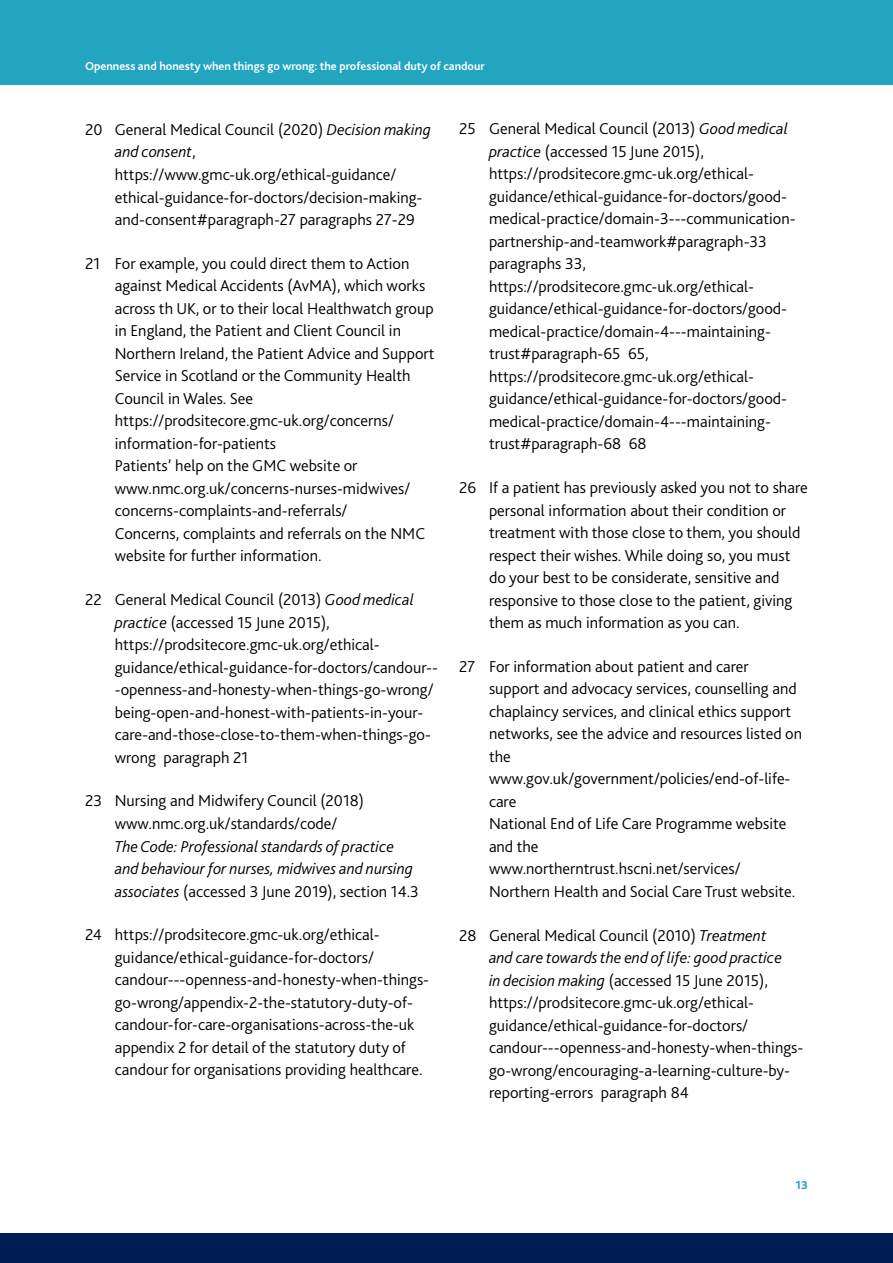
<style>
.page{position:relative;width:893px;height:1263px;background:#fff}
.page>*{position:absolute;margin:0;border:0;box-sizing:border-box;transform-origin:0 0}
.t1{font:300 16.5px/22.5px "Bliss 2";color:#000}
.t2{font:italic 300 16.5px/22.5px "Bliss 2";color:#000}
.t3{font:700 12px "Bliss 2";color:#fff}
.t4{font:800 12px "Bliss 2";color:#22a5be}
.s1{font-style:italic}
.s2{font-style:normal}
</style>
<div class="page">
<div style="left:0;top:0;width:893px;height:85px;background:#22a5be"></div>
<div style="left:0;top:1233px;width:893px;height:30px;background:#001c54"></div>
<p class="t3" style="left:85px;top:59px;width:401px">Openness and honesty when things go wrong: the professional duty of candour</p>
<p class="t1" style="left:115px;top:118px;width:318px;text-indent:-30px">20 General Medical Council (2020) <span class="s1">Decision making and consent</span>, https://www.gmc-uk.org/ethical-guidance/ ethical-guidance-for-doctors/decision-making&shy;and-consent#paragraph-27 paragraphs 27-29</p>
<p class="t1" style="left:115px;top:252px;width:321px;text-indent:-30px">21 For example, you could direct them to Action against Medical Accidents (AvMA), which works across th UK, or to their local Healthwatch group in England, the Patient and Client Council in Northern Ireland, the Patient Advice and Support Service in Scotland or the Community Health Council in Wales. See https://prodsitecore.gmc-uk.org/concerns/ information-for-patients<br>Patients’ help on the GMC website or www.nmc.org.uk/concerns-nurses-midwives/ concerns-complaints-and-referrals/<br>Concerns, complaints and referrals on the NMC website for further information.</p>
<p class="t1" style="left:115px;top:588px;width:325px;text-indent:-30px">22 General Medical Council (2013) <span class="s1">Good medical practice</span> (accessed 15 June 2015), https://prodsitecore.gmc-uk.org/ethical&shy;guidance/ethical-guidance-for-doctors/candour-- -openness-and-honesty-when-things-go-wrong/ being-open-and-honest-with-patients-in-your&shy;care-and-those-close-to-them-when-things-go&shy;wrong paragraph 21</p>
<p class="t1" style="left:85px;top:789px;width:280px;text-align:center">23 Nursing and Midwifery Council (2018) www.nmc.org.uk/standards/code/</p>
<p class="t2" style="left:115px;top:834px;width:306px">The Code: Professional standards of practice and behaviour for nurses, midwives and nursing associates <span class="s2">(accessed 3 June 2019), section 14.3</span></p>
<p class="t1" style="left:115px;top:923px;width:316px;text-indent:-30px">24 https://prodsitecore.gmc-uk.org/ethical&shy;guidance/ethical-guidance-for-doctors/ candour---openness-and-honesty-when-things&shy;go-wrong/appendix-2-the-statutory-duty-of&shy;candour-for-care-organisations-across-the-uk appendix 2 for detail of the statutory duty of candour for organisations providing healthcare.</p>
<p class="t1" style="left:489px;top:117px;width:308px;text-indent:-30px">25 General Medical Council (2013) <span class="s1">Good medical practice</span> (accessed 15 June 2015), https://prodsitecore.gmc-uk.org/ethical&shy;guidance/ethical-guidance-for-doctors/good&shy;medical-practice/domain-3---communication&shy;partnership-and-teamwork#paragraph-33 paragraphs 33, https://prodsitecore.gmc-uk.org/ethical&shy;guidance/ethical-guidance-for-doctors/good&shy;medical-practice/domain-4---maintaining&shy;trust#paragraph-65 65, https://prodsitecore.gmc-uk.org/ethical&shy;guidance/ethical-guidance-for-doctors/good&shy;medical-practice/domain-4---maintaining&shy;trust#paragraph-68 68</p>
<p class="t1" style="left:489px;top:476px;width:320px;text-indent:-30px">26 If a patient has previously asked you not to share personal information about their condition or treatment with those close to them, you should respect their wishes. While doing so, you must do your best to be considerate, sensitive and responsive to those close to the patient, giving them as much information as you can.</p>
<p class="t1" style="left:489px;top:655px;width:315px;text-indent:-30px">27 For information about patient and carer support and advocacy services, counselling and chaplaincy services, and clinical ethics support networks, see the advice and resources listed on the www.gov.uk/government/policies/end-of-life&shy;care<br>National End of Life Care Programme website and the<br>www.northerntrust.hscni.net/services/ Northern Health and Social Care Trust website.</p>
<p class="t1" style="left:489px;top:923px;width:316px;text-indent:-30px">28 General Medical Council (2010) <span class="s1">Treatment<br>and care towards the end of life: good practice<br>in decision making</span> (accessed 15 June 2015), https://prodsitecore.gmc-uk.org/ethical&shy;guidance/ethical-guidance-for-doctors/ candour---openness-and-honesty-when-things&shy;go-wrong/encouraging-a-learning-culture-by&shy;reporting-errors paragraph 84</p>
<p class="t4" style="left:796px;top:1177px;width:14px">13</p>
</div>
